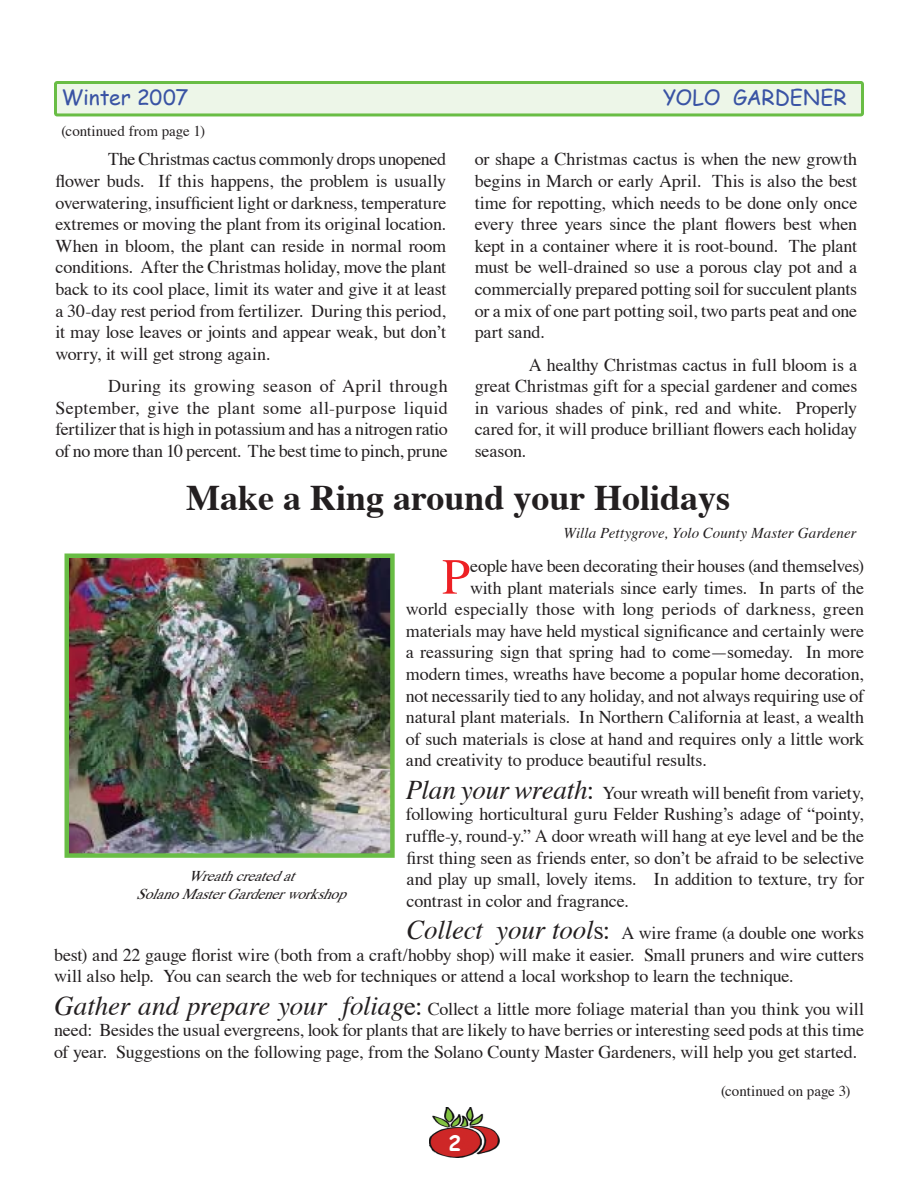
<style>
.page{position:relative;width:918px;height:1188px;background:#fff}
.page>*{position:absolute;margin:0;border:0;box-sizing:border-box;transform-origin:0 0}
.t1{font:50.7px "Times";color:#ed2024}
.t2{font:700 36px "Times";color:#231f20}
.t3{font:21px "Comic Sans MS";letter-spacing:-.005em;color:#3953a4}
.t4{font:700 21px "Comic Sans MS";color:#fff}
.t5{font:18px/21.6px "Times";letter-spacing:-.005em;color:#231f20;text-align:justify}
.t6{font:italic 15px/18px "Times";color:#231f20;text-align:center}
.t7{font:italic 15px "Times";color:#231f20}
.t8{font:15px "Times";letter-spacing:-.005em;color:#231f20}
.s1{font-style:italic;font-size:27px}
.s2{font-size:27px}
</style>
<div class="page">
<div style="left:56px;top:82px;width:806px;height:33px;background:#edf6e8;border-radius:2px"></div>
<div style="left:54px;top:81px;width:810px;height:35px;border:3px solid #69bd45;border-radius:2px"></div>
<img style="left:429px;top:1107px;width:71px;height:51px">
<img style="left:69px;top:559px;width:321px;height:294px">
<div style="left:64px;top:554px;width:331px;height:304px;border:4px solid #69bd45"></div>
<p class="t3" style="left:62px;top:81px;width:128px">Winter 2007</p>
<p class="t3" style="left:663px;top:81px;width:185px">YOLO GARDENER</p>
<p class="t8" style="left:62px;top:125px;width:145px">(continued from page 1)</p>
<p class="t5" style="left:56px;top:150px;width:393px;text-indent:53px">The Christmas cactus commonly drops unopened flower buds. If this happens, the problem is usually overwatering, insufficient light or darkness, temperature extremes or moving the plant from its original location.<br>When in bloom, the plant can reside in normal room conditions. After the Christmas holiday, move the plant back to its cool place, limit its water and give it at least a 30-day rest period from fertilizer. During this period, it may lose leaves or joints and appear weak, but don’t worry, it will get strong again.</p>
<p class="t5" style="left:56px;top:377px;width:394px;text-indent:53px">During its growing season of April through September, give the plant some all-purpose liquid fertilizer that is high in potassium and has a nitrogen ratio of no more than 10 percent. The best time to pinch, prune</p>
<p class="t5" style="left:475px;top:150px;width:384px">or shape a Christmas cactus is when the new growth begins in March or early April. This is also the best time for repotting, which needs to be done only once every three years since the plant flowers best when kept in a container where it is root-bound. The plant must be well-drained so use a porous clay pot and a commercially prepared potting soil for succulent plants or a mix of one part potting soil, two parts peat and one part sand.</p>
<p class="t5" style="left:475px;top:355px;width:384px;text-indent:54px">A healthy Christmas cactus in full bloom is a great Christmas gift for a special gardener and comes in various shades of pink, red and white. Properly cared for, it will produce brilliant flowers each holiday season.</p>
<h2 class="t2" style="left:186px;top:483px;width:545px">Make a Ring around your Holidays</h2>
<p class="t7" style="left:564px;top:526px;width:295px">Willa Pettygrove, Yolo County Master Gardener</p>
<h1 class="t1" style="left:442px;top:556px;width:30px">P</h1>
<p class="t5" style="left:470px;top:557px;width:395px">eople have been decorating their houses (and themselves)</p>
<p class="t5" style="left:470px;top:578px;width:395px">with plant materials since early times. In parts of the</p>
<p class="t5" style="left:406px;top:600px;width:460px">world especially those with long periods of darkness, green</p>
<p class="t5" style="left:406px;top:622px;width:460px">materials may have held mystical significance and certainly were</p>
<p class="t5" style="left:406px;top:643px;width:460px">a reassuring sign that spring had to come—someday. In more</p>
<p class="t5" style="left:406px;top:665px;width:460px">modern times, wreaths have become a popular home decoration,</p>
<p class="t5" style="left:406px;top:686px;width:460px">not necessarily tied to any holiday, and not always requiring use of</p>
<p class="t5" style="left:406px;top:708px;width:460px">natural plant materials. In Northern California at least, a wealth</p>
<p class="t5" style="left:406px;top:730px;width:460px">of such materials is close at hand and requires only a little work</p>
<p class="t5" style="left:406px;top:751px;width:302px">and creativity to produce beautiful results.</p>
<p class="t5" style="left:406px;top:784px;width:460px"><span class="s1">Plan your wreath</span><span class="s2">:</span> Your wreath will benefit from variety, following horticultural guru Felder Rushing’s adage of “pointy, ruffle-y, round-y.” A door wreath will hang at eye level and be the first thing seen as friends enter, so don’t be afraid to be selective and play up small, lovely items. In addition to texture, try for contrast in color and fragrance.</p>
<p class="t5" style="left:54px;top:924px;width:812px;text-indent:352px"><span class="s1">Collect your tool</span><span class="s2">s:</span> A wire frame (a double one works best) and 22 gauge florist wire (both from a craft/hobby shop) will make it easier. Small pruners and wire cutters will also help. You can search the web for techniques or attend a local workshop to learn the technique.</p>
<p class="t5" style="left:54px;top:1000px;width:812px"><span class="s1">Gather and prepare your foliag</span><span class="s2">e:</span> Collect a little more foliage material than you think you will need: Besides the usual evergreens, look for plants that are likely to have berries or interesting seed pods at this time of year. Suggestions on the following page, from the Solano County Master Gardeners, will help you get started.</p>
<p class="t8" style="left:721px;top:1085px;width:131px">(continued on page 3)</p>
<p class="t6" style="left:136px;top:869px;width:211px">Wreathcreatedat<br>SolanoMasterGardenerworkshop</p>
<p class="t4" style="left:448px;top:1128px;width:14px">2</p>
</div>
